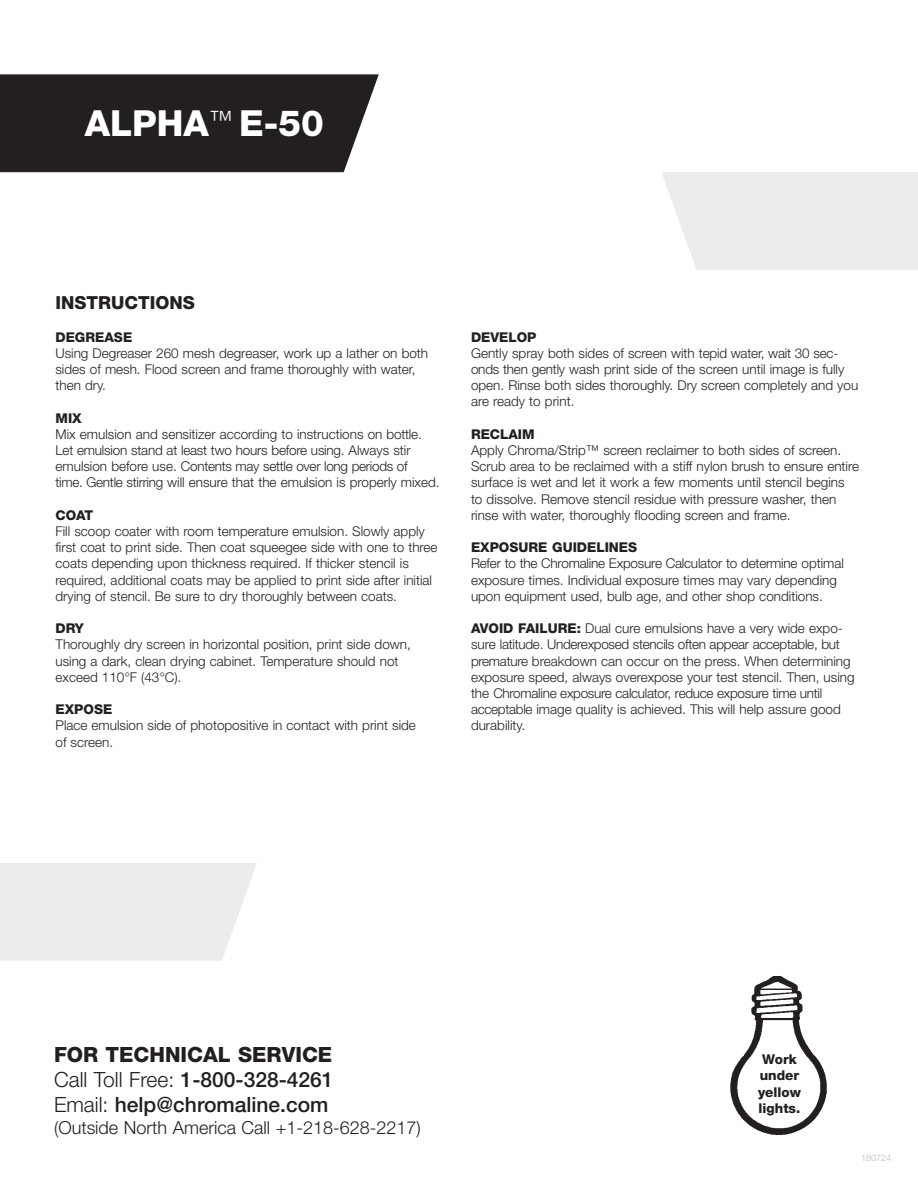
<style>
.page{position:relative;width:918px;height:1188px;background:#fff}
.page>*{position:absolute;margin:0;border:0;box-sizing:border-box;transform-origin:0 0}
.t1{font:800 36px "Helvetica Neue LT Std";color:#fff}
.t2{font:500 21px "Helvetica Neue LT Std";color:#231f20}
.t3{font:800 21px "Helvetica Neue LT Std";color:#231f20}
.t4{font:300 18px "Helvetica Neue LT Std";color:#231f20}
.t5{font:800 18px "Helvetica Neue LT Std";color:#231f20}
.t6{font:300 13.5px/16.2px "Helvetica Neue LT Std";color:#231f20}
.t7{font:800 13.5px/16.2px "Helvetica Neue LT Std";color:#231f20;text-align:center}
.t8{font:300 9px "Helvetica Neue LT Std";color:#bcbdc0}
.s1{font-weight:800}
.s2{font-weight:300}
</style>
<div class="page">
<div style="left:0;top:74px;width:379px;height:98px;background:#231f20"></div>
<div style="left:662px;top:172px;width:256px;height:98px;background:#ececee"></div>
<div style="left:0;top:863px;width:257px;height:98px;background:#ececee"></div>
<img style="left:730px;top:976px;width:97px;height:159px">
<p class="t1" style="left:85px;top:102px;width:241px">ALPHA<sup>™</sup> E-50</p>
<p class="t5" style="left:56px;top:292px;width:141px">INSTRUCTIONS</p>
<p class="t7" style="left:56px;top:329px;width:78px">DEGREASE</p>
<p class="t6" style="left:56px;top:345px;width:374px">Using Degreaser 260 mesh degreaser, work up a lather on both sides of mesh. Flood screen and frame thoroughly with water, then dry.</p>
<p class="t7" style="left:56px;top:410px;width:28px">MIX</p>
<p class="t6" style="left:56px;top:426px;width:386px">Mix emulsion and sensitizer according to instructions on bottle.<br>Let emulsion stand at least two hours before using. Always stir emulsion before use. Contents may settle over long periods of<br>time. Gentle stirring will ensure that the emulsion is properly mixed.</p>
<p class="t7" style="left:56px;top:507px;width:39px">COAT</p>
<p class="t6" style="left:56px;top:523px;width:384px">Fill scoop coater with room temperature emulsion. Slowly apply first coat to print side. Then coat squeegee side with one to three coats depending upon thickness required. If thicker stencil is required, additional coats may be applied to print side after initial drying of stencil. Be sure to dry thoroughly between coats.</p>
<p class="t7" style="left:56px;top:620px;width:30px">DRY</p>
<p class="t6" style="left:56px;top:636px;width:357px">Thoroughly dry screen in horizontal position, print side down, using a dark, clean drying cabinet. Temperature should not exceed 110°F (43°C).</p>
<p class="t7" style="left:56px;top:701px;width:58px">EXPOSE</p>
<p class="t6" style="left:56px;top:717px;width:362px">Place emulsion side of photopositive in contact with print side</p>
<p class="t6" style="left:56px;top:733px;width:59px">of screen.</p>
<p class="t7" style="left:471px;top:329px;width:67px">DEVELOP</p>
<p class="t6" style="left:471px;top:345px;width:389px">Gently spray both sides of screen with tepid water, wait 30 sec&shy;onds then gently wash print side of the screen until image is fully open. Rinse both sides thoroughly. Dry screen completely and you are ready to print.</p>
<p class="t7" style="left:471px;top:426px;width:65px">RECLAIM</p>
<p class="t6" style="left:471px;top:442px;width:390px">Apply Chroma/Strip™ screen reclaimer to both sides of screen.<br>Scrub area to be reclaimed with a stiff nylon brush to ensure entire surface is wet and let it work a few moments until stencil begins to dissolve. Remove stencil residue with pressure washer, then rinse with water, thoroughly flooding screen and frame.</p>
<p class="t7" style="left:471px;top:539px;width:168px">EXPOSURE GUIDELINES</p>
<p class="t6" style="left:471px;top:555px;width:375px">Refer to the Chromaline Exposure Calculator to determine optimal exposure times. Individual exposure times may vary depending upon equipment used, bulb age, and other shop conditions.</p>
<p class="t6" style="left:471px;top:620px;width:385px"><span class="s1">AVOID FAILURE:</span> Dual cure emulsions have a very wide expo&shy;sure latitude. Underexposed stencils often appear acceptable, but premature breakdown can occur on the press. When determining exposure speed, always overexpose your test stencil. Then, using the Chromaline exposure calculator, reduce exposure time until acceptable image quality is achieved. This will help assure good durability.</p>
<p class="t3" style="left:54px;top:1042px;width:280px">FOR TECHNICAL SERVICE</p>
<p class="t2" style="left:54px;top:1067px;width:281px"><span class="s2">Call Toll Free:</span> 1-800-328-4261</p>
<p class="t2" style="left:54px;top:1092px;width:276px"><span class="s2">Email:</span> help@chromaline.com</p>
<p class="t4" style="left:54px;top:1117px;width:368px">(Outside North America Call +1-218-628-2217)</p>
<p class="t7" style="left:758px;top:1051px;width:44px">Work under yellow lights.</p>
<p class="t8" style="left:861px;top:1152px;width:32px">180724</p>
</div>
